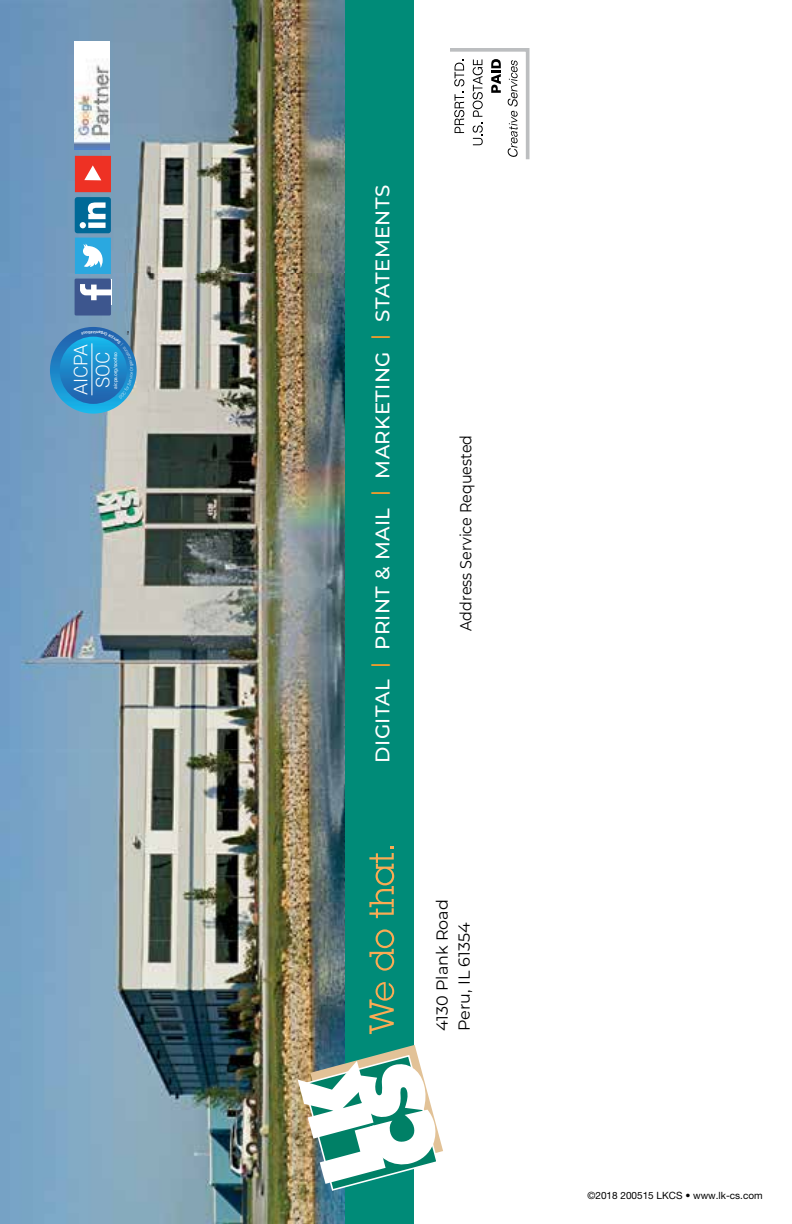
<style>
.page{position:relative;width:792px;height:1224px;background:#fff}
.page>*{position:absolute;margin:0;border:0;box-sizing:border-box;transform-origin:0 0}
.t1{font:500 19.8px "Montserrat";letter-spacing:.02em;color:#fff}
.t2{font:300 19px/21.8px "Roboto";letter-spacing:-.01em;color:#fff;text-align:center}
.t3{font:16px/22px "Montserrat";color:#000}
.t4{font:16px "Montserrat";color:#000;scale:.9 1}
.t5{font:10px "Helvetica Neue";color:#000}
.t6{font:6.6px "Myriad Pro";color:#221f20}
.t7{font:5px "Roboto";letter-spacing:-.025em;color:#fff}
</style>
<div class="page">
<img style="left:0;top:0;width:345px;height:1224px">
<div style="left:345px;top:0;width:69px;height:1224px;background:#008b78"></div>
<svg style="left:454px;top:92px;width:10px;height:41px"></svg>
<svg style="left:454px;top:60px;width:10px;height:26px"></svg>
<svg style="left:473px;top:123px;width:10px;height:22px"></svg>
<svg style="left:473px;top:59px;width:10px;height:58px"></svg>
<svg style="left:491px;top:59px;width:10px;height:34px"></svg>
<svg style="left:508px;top:60px;width:10px;height:97px"></svg>
<svg style="left:450px;top:48px;width:76px;height:4px"></svg>
<hr style="left:526px;top:48px;width:3px;height:111px;background:#bcbec0">
<svg style="left:369px;top:982px;width:25px;height:52px"></svg>
<svg style="left:369px;top:929px;width:25px;height:42px"></svg>
<svg style="left:369px;top:846px;width:25px;height:72px"></svg>
<div style="left:75px;top:238px;width:36px;height:36px;background:#2aa8e0"></div>
<svg style="left:83px;top:244px;width:20px;height:24px"></svg>
<svg style="left:75px;top:279px;width:36px;height:37px"></svg>
<div style="left:75px;top:156px;width:36px;height:36px;background:#ee3124"></div>
<svg style="left:84px;top:165px;width:17px;height:15px"></svg>
<div style="left:75px;top:197px;width:36px;height:36px;background:#006997;border-radius:3px"></div>
<svg style="left:80px;top:202px;width:26px;height:26px"></svg>
<img style="left:75px;top:41px;width:35px;height:109px">
<svg style="left:298px;top:1045px;width:145px;height:146px"></svg>
<svg style="left:49px;top:327px;width:89px;height:88px;background:#3b90c5"></svg>
<p class="t2" style="left:69px;top:395px;width:52px;rotate:-90deg">AICPA<br>SOC</p>
<p class="t7" style="left:112px;top:389px;width:38px;rotate:-90deg">aicpa.org/soc4so</p>
<p class="t6" style="left:126px;top:335px;width:6px;rotate:-90deg">™</p>
<p class="t1" style="left:369px;top:763px;width:579px;rotate:-90deg">DIGITAL <sup>|</sup> PRINT &amp; MAIL <sup>|</sup> MARKETING <sup>|</sup> STATEMENTS</p>
<p class="t4" style="left:455px;top:631px;width:219px;rotate:-90deg">Address Service Requested</p>
<p class="t3" style="left:430px;top:1031px;width:133px;rotate:-90deg">4130 Plank Road<br>Peru, IL 61354</p>
<p class="t5" style="left:587px;top:1190px;width:177px">©2018 200515 LKCS • www.lk-cs.com</p>
</div>
